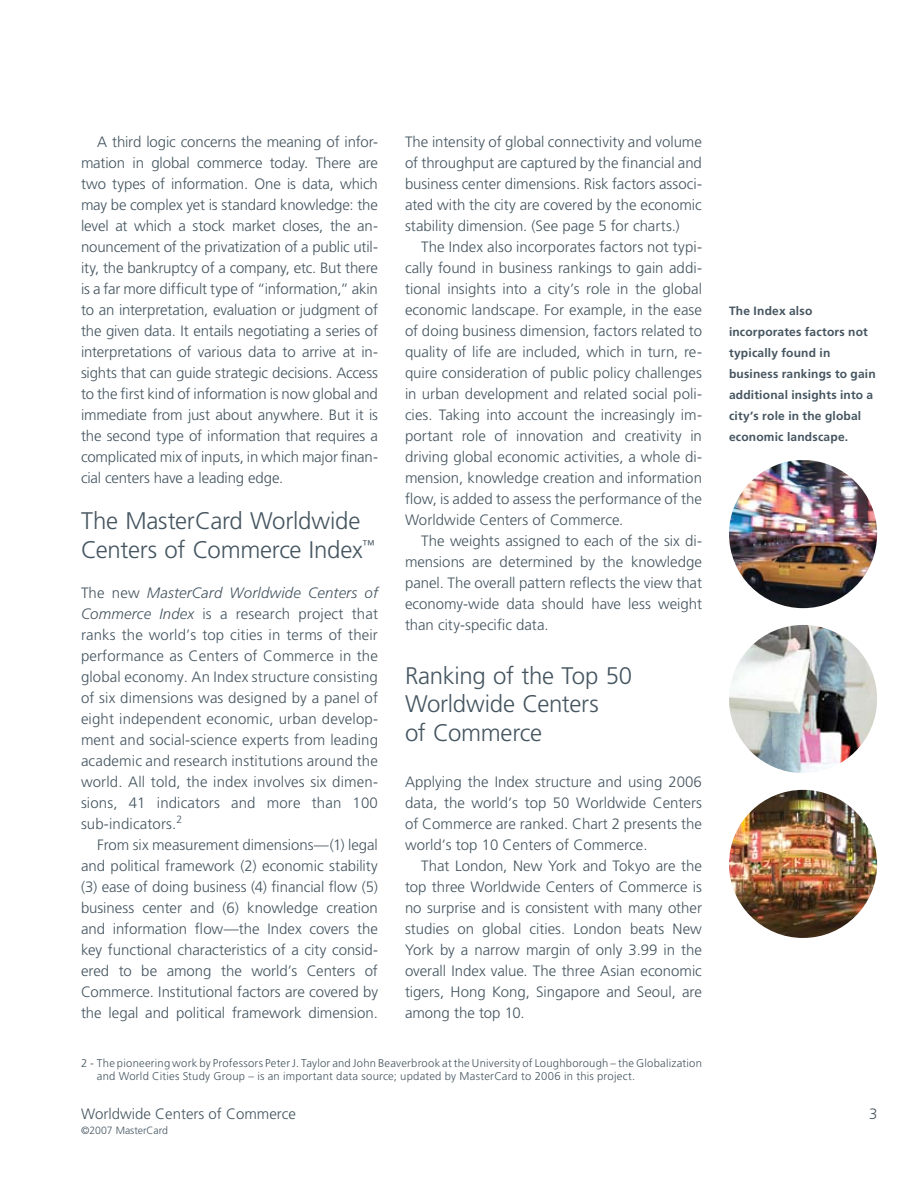
<style>
.page{position:relative;width:918px;height:1188px;background:#fff}
.page>*{position:absolute;margin:0;border:0;box-sizing:border-box;transform-origin:0 0}
.t1{font:300 24px/28.5px "Frutiger";letter-spacing:-.01em;color:#455560}
.t2{font:300 15px/21px "Frutiger";color:#455560;text-align:justify}
.t3{font:700 12px/21px "Frutiger";letter-spacing:.015em;color:#455560}
.t4{font:300 11.25px/12.8px "Frutiger";letter-spacing:.02em;color:#455560}
.t5{font:300 10.5px "Frutiger";color:#455560}
.s1{font-style:italic}
</style>
<div class="page">
<img style="left:729px;top:460px;width:148px;height:148px;border-radius:50%">
<img style="left:729px;top:625px;width:148px;height:148px;border-radius:50%">
<img style="left:729px;top:790px;width:148px;height:148px;border-radius:50%">
<p class="t2" style="left:81px;top:131px;width:299px;text-indent:16px">A third logic concerns the meaning of infor&shy;mation in global commerce today. There are two types of information. One is data, which may be complex yet is standard knowledge: the level at which a stock market closes, the an&shy;nouncement of the privatization of a public util&shy;ity, the bankruptcy of a company, etc. But there is a far more difficult type of “information,” akin to an interpretation, evaluation or judgment of the given data. It entails negotiating a series of interpretations of various data to arrive at in&shy;sights that can guide strategic decisions. Access to the first kind of information is now global and immediate from just about anywhere. But it is the second type of information that requires a complicated mix of inputs, in which major finan&shy;cial centers have a leading edge.</p>
<h1 class="t1" style="left:81px;top:507px;width:295px">The MasterCard Worldwide<br>Centers of Commerce Index<sup>™</sup></h1>
<p class="t2" style="left:81px;top:583px;width:299px">The new <span class="s1">MasterCard Worldwide Centers of Commerce Index</span> is a research project that ranks the world’s top cities in terms of their performance as Centers of Commerce in the global economy. An Index structure consisting of six dimensions was designed by a panel of eight independent economic, urban develop&shy;ment and social-science experts from leading academic and research institutions around the world. All told, the index involves six dimen&shy;sions, 41 indicators and more than 100 sub-indicators.<sup>2</sup></p>
<p class="t2" style="left:81px;top:835px;width:299px;text-indent:16px">From six measurement dimensions—(1) legal and political framework (2) economic stability (3) ease of doing business (4) financial flow (5) business center and (6) knowledge creation and information flow—the Index covers the key functional characteristics of a city consid&shy;ered to be among the world’s Centers of Commerce. Institutional factors are covered by the legal and political framework dimension.</p>
<p class="t2" style="left:405px;top:131px;width:299px">The intensity of global connectivity and volume of throughput are captured by the financial and business center dimensions. Risk factors associ&shy;ated with the city are covered by the economic stability dimension. (See page 5 for charts.)</p>
<p class="t2" style="left:405px;top:236px;width:299px;text-indent:16px">The Index also incorporates factors not typi&shy;cally found in business rankings to gain addi&shy;tional insights into a city’s role in the global economic landscape. For example, in the ease of doing business dimension, factors related to quality of life are included, which in turn, re&shy;quire consideration of public policy challenges in urban development and related social poli&shy;cies. Taking into account the increasingly im&shy;portant role of innovation and creativity in driving global economic activities, a whole di&shy;mension, knowledge creation and information flow, is added to assess the performance of the Worldwide Centers of Commerce.</p>
<p class="t2" style="left:405px;top:530px;width:299px;text-indent:16px">The weights assigned to each of the six di&shy;mensions are determined by the knowledge panel. The overall pattern reflects the view that economy-wide data should have less weight than city-specific data.</p>
<h1 class="t1" style="left:405px;top:661px;width:229px">Ranking of the Top 50<br>Worldwide Centers<br>of Commerce</h1>
<p class="t2" style="left:405px;top:772px;width:298px">Applying the Index structure and using 2006 data, the world’s top 50 Worldwide Centers of Commerce are ranked. Chart 2 presents the world’s top 10 Centers of Commerce.</p>
<p class="t2" style="left:405px;top:856px;width:299px;text-indent:16px">That London, New York and Tokyo are the top three Worldwide Centers of Commerce is no surprise and is consistent with many other studies on global cities. London beats New York by a narrow margin of only 3.99 in the overall Index value. The three Asian economic tigers, Hong Kong, Singapore and Seoul, are among the top 10.</p>
<p class="t4" style="left:97px;top:1057px;width:607px;text-indent:-16px">2 - The pioneering work by Professors Peter J. Taylor and John Beaverbrook at the University of Loughborough – the Globalization and World Cities Study Group – is an important data source; updated by MasterCard to 2006 in this project.</p>
<p class="t3" style="left:729px;top:300px;width:148px">The Index also incorporates factors not typically found in business rankings to gain additional insights into a city’s role in the global economic landscape.</p>
<p class="t2" style="left:81px;top:1103px;width:217px">Worldwide Centers of Commerce</p>
<p class="t2" style="left:869px;top:1103px;width:10px">3</p>
<p class="t5" style="left:81px;top:1124px;width:89px">©2007 MasterCard</p>
</div>
